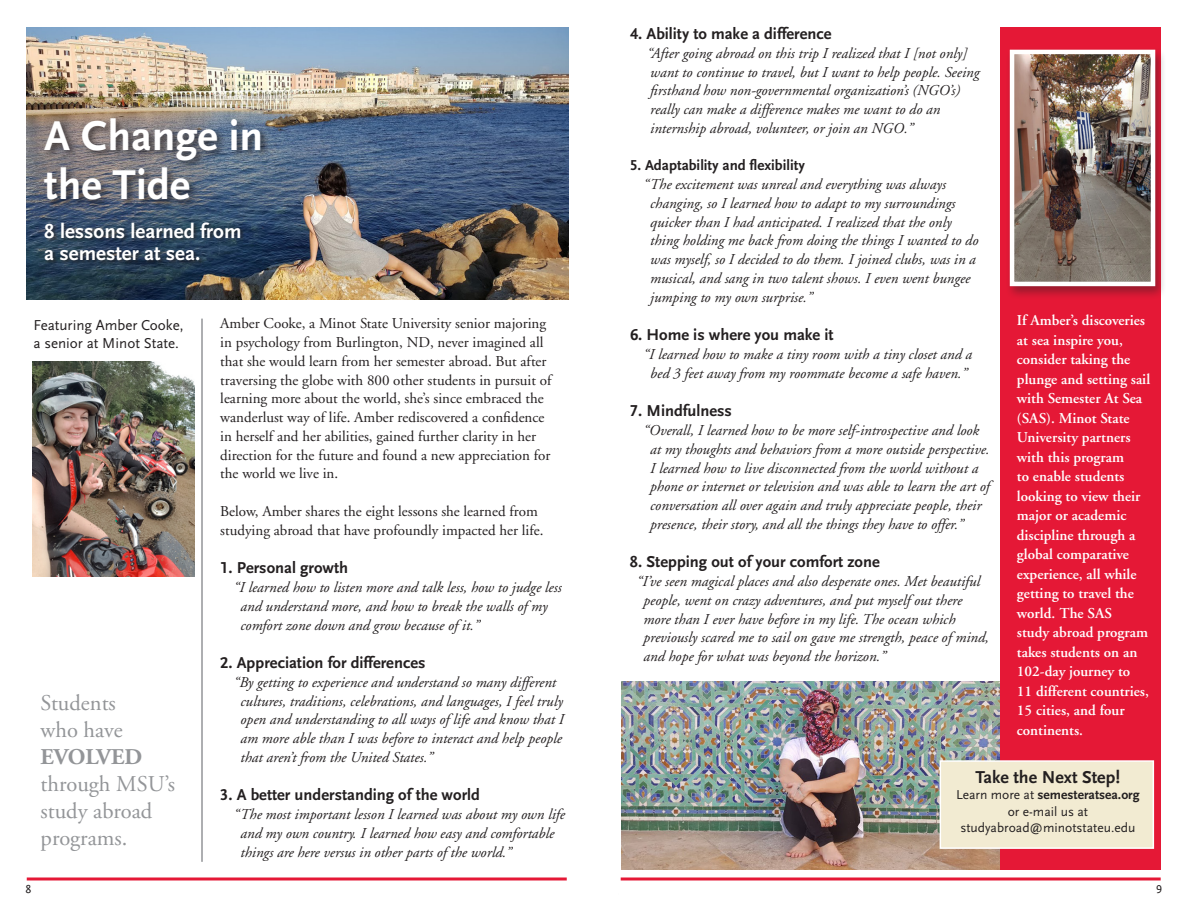
<style>
.page{position:relative;width:1188px;height:918px;background:#fff}
.page>*{position:absolute;margin:0;border:0;box-sizing:border-box;transform-origin:0 0}
.t1{font:700 43.5px/49.5px "Scala Sans LF";color:#fff}
.t2{font:22.5px/27px "Adobe Garamond";color:#939598}
.t3{font:700 22.5px "Adobe Garamond";letter-spacing:-.005em;color:#939598}
.t4{font:700 21px/22.5px "Scala Sans LF";color:#fff}
.t5{font:700 18px "Scala Sans LF";color:#231f20}
.t6{font:700 16.5px "Scala Sans LF";color:#231f20}
.t7{font:italic 15px/18.8px "Adobe Garamond";color:#231f20}
.t8{font:15px/18.8px "Adobe Garamond";color:#231f20}
.t9{font:600 15px/19.5px "Adobe Garamond";color:#fff}
.t10{font:15px/18px "Scala Sans LF";color:#231f20}
.t11{font:700 15px "Scala Sans LF";color:#231f20}
.t12{font:13.5px/16.2px "Scala Sans LF";color:#231f20;text-align:center}
.t13{font:12px "Scala Sans LF";color:#231f20}
.s1{font-weight:700}
</style>
<div class="page">
<img style="left:27px;top:27px;width:541px;height:272px">
<hr style="left:27px;top:878px;width:540px;height:2px;background:#e51836">
<hr style="left:621px;top:878px;width:540px;height:2px;background:#e51836">
<div style="left:44px;top:222px;width:201px;height:43px;background:#231f20;opacity:.7"></div>
<div style="left:42px;top:116px;width:228px;height:94px;background:#231f20;opacity:.7"></div>
<hr style="left:201px;top:319px;width:2px;height:543px;background:#939598">
<img style="left:32px;top:362px;width:163px;height:215px">
<img style="left:621px;top:681px;width:380px;height:188px">
<div style="left:1001px;top:27px;width:160px;height:842px;background:#e51836"></div>
<div style="left:1005px;top:47px;width:162px;height:253px;background:#231f20;opacity:.4"></div>
<img style="left:1015px;top:55px;width:135px;height:226px">
<div style="left:1010px;top:50px;width:145px;height:236px;border:4px solid #fff"></div>
<div style="left:940px;top:760px;width:214px;height:89px;background:#f2ebd2;border:2px solid #fff"></div>
<p class="t6" style="left:630px;top:25px;width:203px">4. Ability to make a difference</p>
<p class="t7" style="left:647px;top:44px;width:334px">“After going abroad on this trip I realized that I [not only] want to continue to travel, but I want to help people. Seeing firsthand how non-governmental organization’s (NGO’s) really can make a difference makes me want to do an internship abroad, volunteer, or join an NGO.”</p>
<p class="t11" style="left:630px;top:158px;width:176px">5. Adaptability and flexibility</p>
<p class="t7" style="left:650px;top:176px;width:330px;text-indent:-7px">“The excitement was unreal and everything was always changing, so I learned how to adapt to my surroundings quicker than I had anticipated. I realized that the only thing holding me back from doing the things I wanted to do was myself, so I decided to do them. I joined clubs, was in a musical, and sang in two talent shows. I even went bungee jumping to my own surprise.”</p>
<p class="t6" style="left:630px;top:326px;width:205px">6. Home is where you make it</p>
<p class="t7" style="left:643px;top:345px;width:330px;text-align:center">“I learned how to make a tiny room with a tiny closet and a bed 3 feet away from my roommate become a safe haven.”</p>
<p class="t6" style="left:630px;top:402px;width:103px">7. Mindfulness</p>
<p class="t7" style="left:650px;top:421px;width:341px;text-indent:-7px">“Overall, I learned how to be more self-introspective and look at my thoughts and behaviors from a more outside perspective.<br>I learned how to live disconnected from the world without a phone or internet or television and was able to learn the art of conversation all over again and truly appreciate people, their presence, their story, and all the things they have to offer.”</p>
<p class="t6" style="left:630px;top:553px;width:251px">8. Stepping out of your comfort zone</p>
<p class="t7" style="left:643px;top:573px;width:347px;text-indent:-7px">“I’ve seen magical places and also desperate ones. Met beautiful people, went on crazy adventures, and put myself out there more than I ever have before in my life. The ocean which previously scared me to sail on gave me strength, peace of mind, and hope for what was beyond the horizon.”</p>
<p class="t1" style="left:44px;top:112px;width:220px">A Change in the Tide</p>
<p class="t4" style="left:44px;top:220px;width:199px">8 lessons learned from a semester at sea.</p>
<p class="t10" style="left:33px;top:316px;width:152px">Featuring Amber Cooke, a senior at Minot State.</p>
<p class="t9" style="left:1017px;top:311px;width:135px">If Amber’s discoveries at sea inspire you, consider taking the plunge and setting sail with Semester At Sea (SAS). Minot State<br>University partners with this program<br>to enable students looking to view their major or academic discipline through a global comparative experience, all while getting to travel the world. The SAS<br>study abroad program takes students on an<br>102-day journey to<br>11 different countries,<br>15 cities, and four continents.</p>
<p class="t5" style="left:976px;top:768px;width:146px">Take the Next Step!</p>
<p class="t12" style="left:956px;top:787px;width:185px">Learn more at <span class="s1">semesteratsea.org </span>or e-mail us at</p>
<p class="t12" style="left:960px;top:820px;width:176px">studyabroad@minotstateu.edu</p>
<p class="t8" style="left:220px;top:315px;width:333px">Amber Cooke, a Minot State University senior majoring in psychology from Burlington, ND, never imagined all that she would learn from her semester abroad. But after traversing the globe with 800 other students in pursuit of learning more about the world, she’s since embraced the wanderlust way of life. Amber rediscovered a confidence in herself and her abilities, gained further clarity in her direction for the future and found a new appreciation for the world we live in.</p>
<p class="t8" style="left:220px;top:502px;width:325px">Below, Amber shares the eight lessons she learned from studying abroad that have profoundly impacted her life.</p>
<p class="t6" style="left:220px;top:559px;width:129px">1. Personal growth</p>
<p class="t7" style="left:241px;top:578px;width:323px;text-indent:-7px">“I learned how to listen more and talk less, how to judge less and understand more, and how to break the walls of my comfort zone down and grow because of it.”</p>
<p class="t6" style="left:220px;top:654px;width:207px">2. Appreciation for differences</p>
<p class="t7" style="left:241px;top:673px;width:325px;text-indent:-7px">“By getting to experience and understand so many different cultures, traditions, celebrations, and languages, I feel truly open and understanding to all ways of life and know that I am more able than I was before to interact and help people that aren’t from the United States.”</p>
<p class="t6" style="left:220px;top:786px;width:261px">3. A better understanding of the world</p>
<p class="t7" style="left:241px;top:806px;width:326px;text-indent:-7px">“The most important lesson I learned was about my own life and my own country. I learned how easy and comfortable things are here versus in other parts of the world.”</p>
<p class="t2" style="left:41px;top:690px;width:77px">Students</p>
<p class="t2" style="left:41px;top:717px;width:84px">who have</p>
<p class="t3" style="left:41px;top:744px;width:103px">EVOLVED</p>
<p class="t2" style="left:41px;top:771px;width:136px">through MSU’s study abroad</p>
<p class="t2" style="left:41px;top:825px;width:88px">programs.</p>
<p class="t13" style="left:26px;top:883px;width:7px">8</p>
<p class="t13" style="left:1156px;top:883px;width:7px">9</p>
</div>
